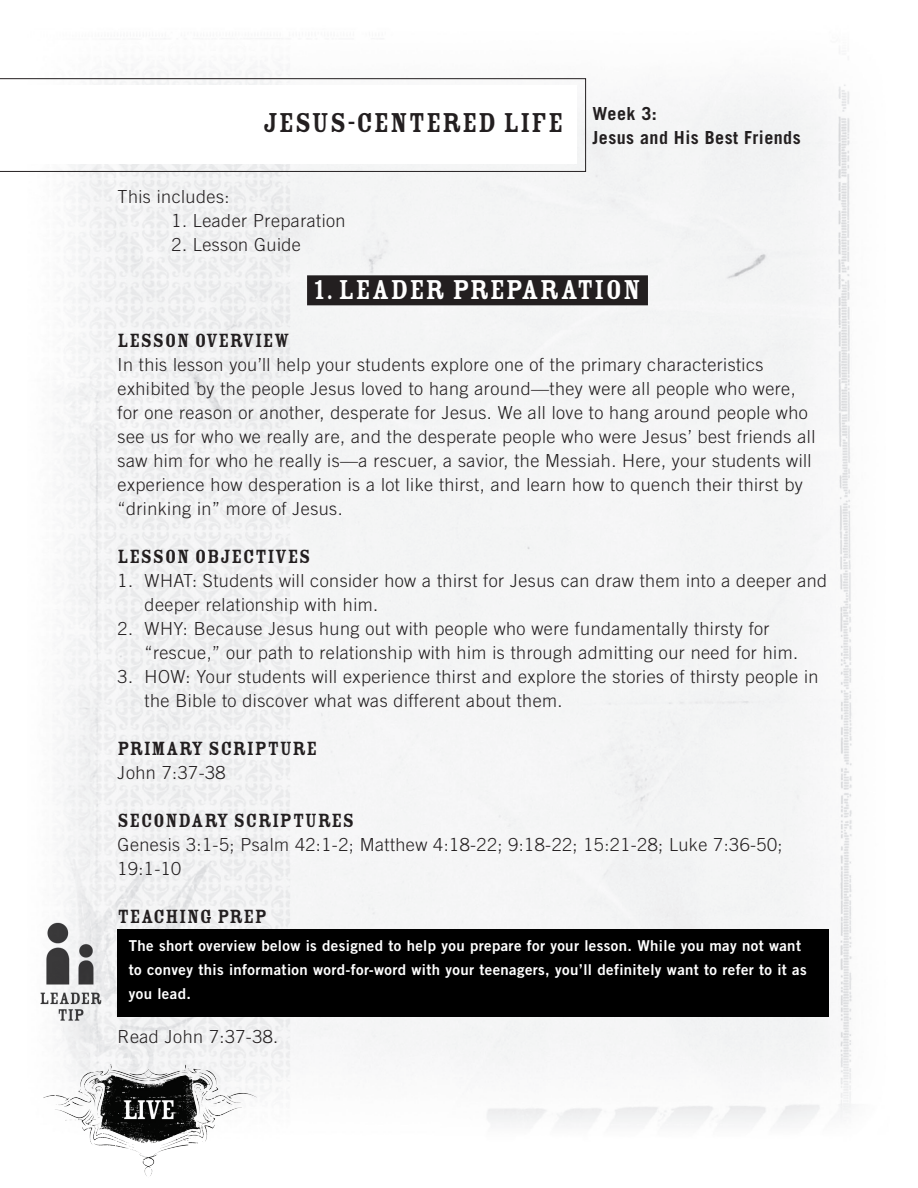
<style>
.page{position:relative;width:918px;height:1188px;background:#fff}
.page>*{position:absolute;margin:0;border:0;box-sizing:border-box;transform-origin:0 0}
.t1{font:30px "Rosewood Std Fill";letter-spacing:.025em;color:#fff}
.t2{font:30px "Rosewood Std Fill";letter-spacing:.025em;color:#231f20}
.t3{font:21px "Rosewood Std Fill";letter-spacing:.025em;color:#231f20}
.t4{font:300 18px/24px "Trade Gothic LT Std";letter-spacing:.025em;color:#231f20}
.t5{font:700 18px "Trade Gothic LT Std";letter-spacing:.025em;color:#231f20}
.t6{font:15px/24px "Trade Gothic LT Std Bd 2";letter-spacing:.025em;color:#fff}
</style>
<div class="page">
<img style="left:43px;top:38px;width:809px;height:1086px">
<img style="left:44px;top:1065px;width:213px;height:111px">
<svg style="left:0;top:78px;width:586px;height:94px"></svg>
<div style="left:307px;top:275px;width:341px;height:30px;background:#231f20"></div>
<div style="left:118px;top:929px;width:711px;height:87px;background:#000"></div>
<img style="left:40px;top:920px;width:77px;height:104px">
<p class="t2" style="left:263px;top:106px;width:302px">JESUS-CENTERED LIfe</p>
<p class="t5" style="left:592px;top:102px;width:66px">Week 3:</p>
<p class="t5" style="left:592px;top:126px;width:210px">Jesus and His Best Friends</p>
<p class="t4" style="left:118px;top:185px;width:113px">This includes:</p>
<p class="t4" style="left:172px;top:209px;width:176px">1. Leader Preparation</p>
<p class="t4" style="left:172px;top:233px;width:131px">2. Lesson Guide</p>
<p class="t1" style="left:314px;top:274px;width:329px">1. LEADER PREPARATION</p>
<p class="t3" style="left:118px;top:329px;width:174px">LESSON OVERVIEW</p>
<p class="t4" style="left:118px;top:353px;width:699px">In this lesson you’ll help your students explore one of the primary characteristics exhibited by the people Jesus loved to hang around—they were all people who were, for one reason or another, desperate for Jesus. We all love to hang around people who see us for who we really are, and the desperate people who were Jesus’ best friends all saw him for who he really is—a rescuer, a savior, the Messiah. Here, your students will experience how desperation is a lot like thirst, and learn how to quench their thirst by “drinking in” more of Jesus.</p>
<p class="t3" style="left:118px;top:545px;width:194px">LESSON OBJECTIVES</p>
<p class="t4" style="left:145px;top:569px;width:684px;text-indent:-27px">1. WHAT: Students will consider how a thirst for Jesus can draw them into a deeper and deeper relationship with him.</p>
<p class="t4" style="left:145px;top:617px;width:655px;text-indent:-27px">2. WHY: Because Jesus hung out with people who were fundamentally thirsty for “rescue,” our path to relationship with him is through admitting our need for him.</p>
<p class="t4" style="left:145px;top:665px;width:676px;text-indent:-27px">3. HOW: Your students will experience thirst and explore the stories of thirsty people in the Bible to discover what was different about them.</p>
<p class="t3" style="left:118px;top:737px;width:201px">PRIMARY SCRIPTURE</p>
<p class="t4" style="left:118px;top:761px;width:110px">John 7:37-38</p>
<p class="t3" style="left:118px;top:809px;width:238px">SECONDARY SCRIPTURES</p>
<p class="t4" style="left:118px;top:833px;width:666px">Genesis 3:1-5; Psalm 42:1-2; Matthew 4:18-22; 9:18-22; 15:21-28; Luke 7:36-50;<br>19:1-10</p>
<p class="t3" style="left:118px;top:905px;width:151px">TEACHING PREP</p>
<p class="t6" style="left:129px;top:933px;width:679px">The short overview below is designed to help you prepare for your lesson. While you may not want to convey this information word-for-word with your teenagers, you’ll definitely want to refer to it as you lead.</p>
<p class="t4" style="left:118px;top:1025px;width:162px">Read John 7:37-38.</p>
</div>
